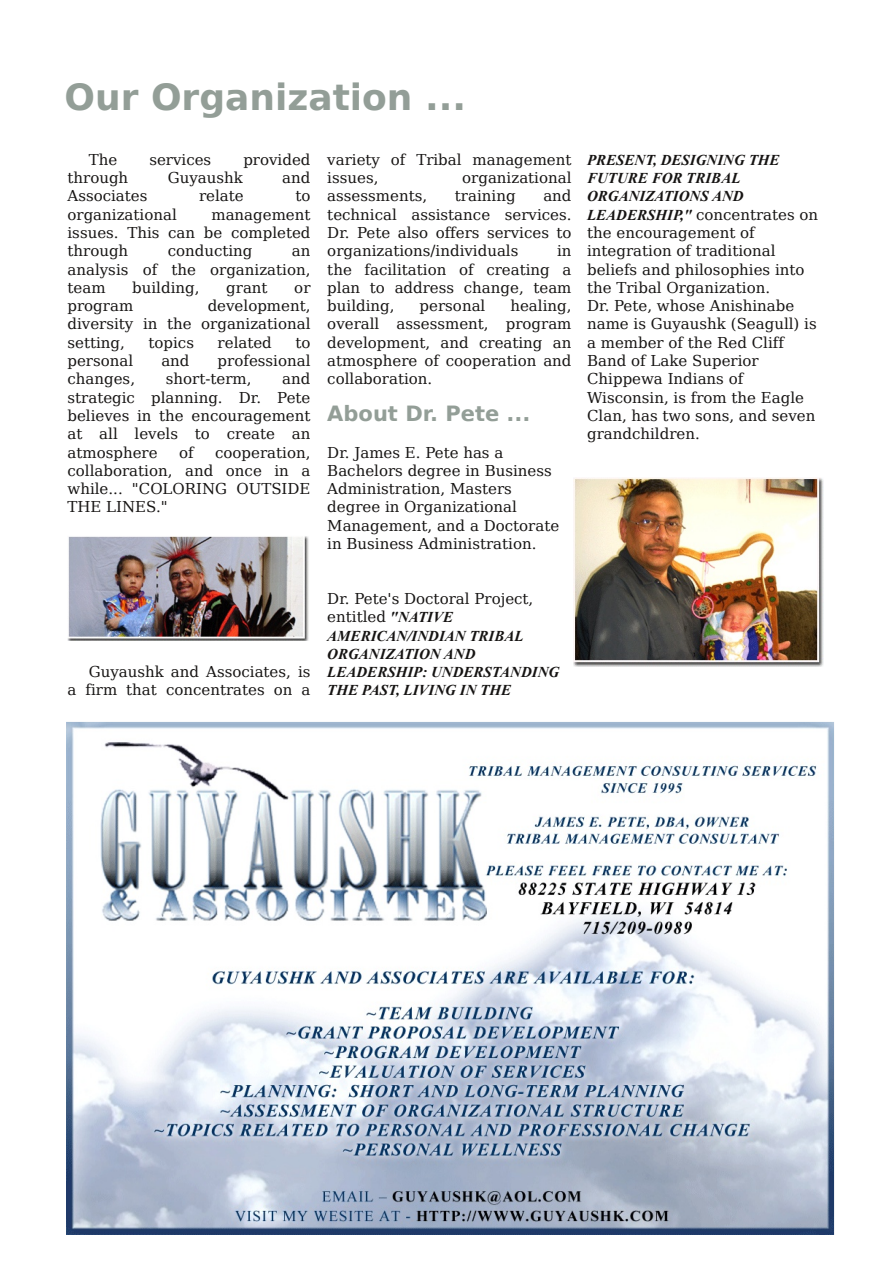
<style>
.page{position:relative;width:893px;height:1263px;background:#fff}
.page>*{position:absolute;margin:0;border:0;box-sizing:border-box;transform-origin:0 0}
.t1{font:700 36px "Bitstream Vera Sans";color:#939e97}
.t2{font:700 21px "Bitstream Vera Sans";color:#939e97}
.t3{font:15px/18.3px "Bitstream Vera Serif";color:#161413;text-align:justify}
.t4{font:italic 700 15px/18.3px "Times New Roman";color:#161413}
.s1{font-family:"Times New Roman";font-weight:700;font-style:italic}
</style>
<div class="page">
<img style="left:66px;top:722px;width:768px;height:512px">
<img style="left:68px;top:536px;width:241px;height:105px">
<img style="left:573px;top:478px;width:251px;height:188px">
<h1 class="t1" style="left:64px;top:76px;width:403px">Our Organization ...</h1>
<p class="t3" style="left:89px;top:150px;width:30px">The</p>
<p class="t3" style="left:149px;top:150px;width:63px">services</p>
<p class="t3" style="left:243px;top:150px;width:69px">provided</p>
<p class="t3" style="left:68px;top:169px;width:62px">through</p>
<p class="t3" style="left:168px;top:169px;width:77px">Guyaushk</p>
<p class="t3" style="left:282px;top:169px;width:30px">and</p>
<p class="t3" style="left:68px;top:187px;width:81px">Associates</p>
<p class="t3" style="left:199px;top:187px;width:46px">relate</p>
<p class="t3" style="left:295px;top:187px;width:17px">to</p>
<p class="t3" style="left:68px;top:205px;width:111px">organizational</p>
<p class="t3" style="left:327px;top:150px;width:246px">variety of Tribal management issues,</p>
<p class="t3" style="left:462px;top:169px;width:111px">organizational</p>
<p class="t3" style="left:327px;top:187px;width:246px;text-indent:216px">and technical assistance services.<br>Dr. Pete also offers services to organizations/individuals</p>
<p class="t3" style="left:327px;top:187px;width:101px">assessments,</p>
<p class="t3" style="left:455px;top:187px;width:62px">training</p>
<p class="t3" style="left:68px;top:205px;width:244px;text-indent:144px">management issues. This can be completed through</p>
<p class="t3" style="left:168px;top:242px;width:86px">conducting</p>
<p class="t3" style="left:327px;top:242px;width:246px;text-indent:230px">in the facilitation of creating a plan to address change, team building,</p>
<p class="t3" style="left:68px;top:242px;width:244px;text-indent:224px">an analysis of the organization, team</p>
<p class="t3" style="left:132px;top:278px;width:69px">building,</p>
<p class="t3" style="left:226px;top:278px;width:43px">grant</p>
<p class="t3" style="left:294px;top:278px;width:18px">or</p>
<p class="t3" style="left:68px;top:297px;width:67px">program</p>
<p class="t3" style="left:68px;top:297px;width:244px;text-indent:140px">development, diversity in the organizational setting,</p>
<p class="t3" style="left:327px;top:297px;width:246px;text-indent:183px">healing, overall assessment, program development, and creating an atmosphere of cooperation and collaboration.</p>
<h2 class="t2" style="left:327px;top:401px;width:205px">About Dr. Pete ...</h2>
<p class="t3" style="left:327px;top:443px;width:233px;text-align:left">Dr. James E. Pete has a<br>Bachelors degree in Business<br>Administration, Masters degree in Organizational<br>Management, and a Doctorate in Business Administration.</p>
<p class="t3" style="left:420px;top:297px;width:67px">personal</p>
<p class="t3" style="left:149px;top:333px;width:47px">topics</p>
<p class="t3" style="left:218px;top:333px;width:56px">related</p>
<p class="t3" style="left:295px;top:333px;width:17px">to</p>
<p class="t3" style="left:68px;top:352px;width:67px">personal</p>
<p class="t3" style="left:161px;top:352px;width:30px">and</p>
<p class="t3" style="left:218px;top:352px;width:94px">professional</p>
<p class="t3" style="left:68px;top:370px;width:69px">changes,</p>
<p class="t3" style="left:166px;top:370px;width:87px">short-term,</p>
<p class="t3" style="left:68px;top:370px;width:244px;text-indent:215px">and strategic planning. Dr. Pete believes in the encouragement at all levels to create an atmosphere</p>
<p class="t3" style="left:179px;top:443px;width:16px">of</p>
<p class="t3" style="left:68px;top:443px;width:244px;text-indent:148px">cooperation, collaboration, and once in a while... "COLORING OUTSIDE THE LINES."</p>
<p class="t4" style="left:587px;top:150px;width:194px">PRESENT, DESIGNING THE<br>FUTURE FOR TRIBAL<br>ORGANIZATIONS AND</p>
<p class="t3" style="left:587px;top:205px;width:233px;text-align:left"><span class="s1">LEADERSHIP,"</span> concentrates on the encouragement of integration of traditional beliefs and philosophies into the Tribal Organization.<br>Dr. Pete, whose Anishinabe name is Guyaushk (Seagull) is a member of the Red Cliff<br>Band of Lake Superior<br>Chippewa Indians of<br>Wisconsin, is from the Eagle<br>Clan, has two sons, and seven grandchildren.</p>
<p class="t3" style="left:68px;top:663px;width:244px;text-align:right">Guyaushk and Associates, is<br>a firm that concentrates on a</p>
<p class="t3" style="left:327px;top:590px;width:208px">Dr. Pete's Doctoral Project, entitled <span class="s1">"NATIVE</span></p>
<p class="t4" style="left:327px;top:626px;width:234px">AMERICAN/INDIAN TRIBAL<br>ORGANIZATION AND<br>LEADERSHIP: UNDERSTANDING<br>THE PAST, LIVING IN THE</p>
</div>
